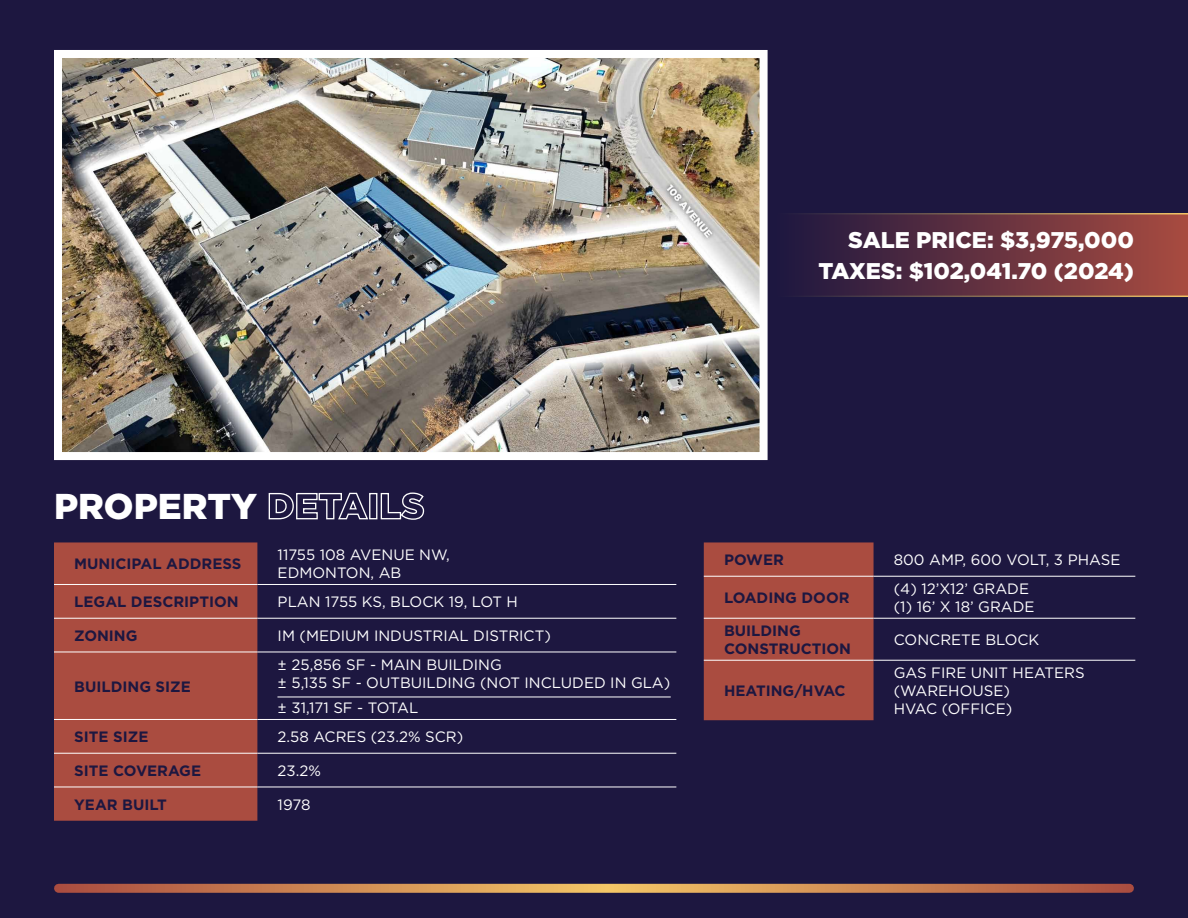
<style>
.page{position:relative;width:1188px;height:918px;background:#1d1740}
.page>*{position:absolute;margin:0;border:0;box-sizing:border-box;transform-origin:0 0}
.t1{font:900 35.85px "Gotham";color:#fff}
.Body_Text{font:900 22.8px "Gotham";color:#fff}
.detail_detail{font:15px/18px "Gotham";color:#fff}
.details_header{font:700 15px/18px "Gotham";color:#1d1740}
</style>
<div class="page">
<svg style="left:58px;top:884px;width:1072px;height:9px;background:#ca8653"></svg>
<div style="left:54px;top:542px;width:203px;height:279px;background:#aa4c40"></div>
<hr style="left:54px;top:584px;width:203px;height:1px;background:#fff">
<hr style="left:257px;top:584px;width:419px;height:1px;background:#fff">
<hr style="left:54px;top:618px;width:203px;height:1px;background:#fff">
<hr style="left:257px;top:618px;width:419px;height:1px;background:#fff">
<hr style="left:54px;top:652px;width:203px;height:1px;background:#fff">
<hr style="left:257px;top:652px;width:419px;height:1px;background:#fff">
<hr style="left:54px;top:719px;width:203px;height:1px;background:#fff">
<hr style="left:257px;top:719px;width:419px;height:1px;background:#fff">
<hr style="left:54px;top:753px;width:203px;height:1px;background:#fff">
<hr style="left:257px;top:753px;width:419px;height:1px;background:#fff">
<hr style="left:54px;top:787px;width:203px;height:1px;background:#fff">
<hr style="left:257px;top:787px;width:419px;height:1px;background:#fff">
<hr style="left:277px;top:697px;width:394px;height:1px;background:#fff">
<div style="left:704px;top:542px;width:170px;height:178px;background:#aa4c40"></div>
<hr style="left:704px;top:576px;width:170px;height:1px;background:#fff">
<hr style="left:874px;top:576px;width:261px;height:1px;background:#fff">
<hr style="left:704px;top:618px;width:170px;height:1px;background:#fff">
<hr style="left:874px;top:618px;width:261px;height:1px;background:#fff">
<hr style="left:704px;top:660px;width:170px;height:1px;background:#fff">
<hr style="left:874px;top:660px;width:261px;height:1px;background:#fff">
<svg style="left:798px;top:213px;width:390px;height:84px;background:#673440"></svg>
<img style="left:63px;top:59px;width:696px;height:392px">
<div style="left:54px;top:50px;width:714px;height:410px;border:8px solid #fff"></div>
<p class="Body_Text" style="left:848px;top:227px;width:287px">SALE PRICE: $3,975,000</p>
<p class="Body_Text" style="left:819px;top:258px;width:317px">TAXES: $102,041.70 (2024)</p>
<p class="t1" style="left:54px;top:485px;width:372px">PROPERTY DETAILS</p>
<p class="details_header" style="left:74px;top:555px;width:169px">MUNICIPAL ADDRESS</p>
<p class="detail_detail" style="left:278px;top:546px;width:174px">11755 108 AVENUE NW,<br>EDMONTON, AB</p>
<p class="details_header" style="left:74px;top:593px;width:166px">LEGAL DESCRIPTION</p>
<p class="detail_detail" style="left:278px;top:593px;width:242px">PLAN 1755 KS, BLOCK 19, LOT H</p>
<p class="details_header" style="left:74px;top:627px;width:65px">ZONING</p>
<p class="detail_detail" style="left:278px;top:626px;width:275px">IM (MEDIUM INDUSTRIAL DISTRICT)</p>
<p class="details_header" style="left:74px;top:677px;width:118px">BUILDING SIZE</p>
<p class="detail_detail" style="left:278px;top:655px;width:226px">± 25,856 SF - MAIN BUILDING</p>
<p class="detail_detail" style="left:278px;top:673px;width:394px">± 5,135 SF - OUTBUILDING (NOT INCLUDED IN GLA)</p>
<p class="detail_detail" style="left:278px;top:699px;width:142px">± 31,171 SF - TOTAL</p>
<p class="details_header" style="left:74px;top:728px;width:76px">SITE SIZE</p>
<p class="detail_detail" style="left:278px;top:728px;width:187px">2.58 ACRES (23.2% SCR)</p>
<p class="details_header" style="left:74px;top:762px;width:128px">SITE COVERAGE</p>
<p class="detail_detail" style="left:278px;top:761px;width:45px">23.2%</p>
<p class="details_header" style="left:74px;top:795px;width:94px">YEAR BUILT</p>
<p class="detail_detail" style="left:278px;top:795px;width:34px">1978</p>
<p class="details_header" style="left:724px;top:551px;width:61px">POWER</p>
<p class="detail_detail" style="left:894px;top:551px;width:228px">800 AMP, 600 VOLT, 3 PHASE</p>
<p class="details_header" style="left:724px;top:589px;width:127px">LOADING DOOR</p>
<p class="detail_detail" style="left:894px;top:580px;width:142px">(4) 12’X12’ GRADE (1) 16’ X 18’ GRADE</p>
<p class="details_header" style="left:724px;top:622px;width:129px">BUILDING<br>CONSTRUCTION</p>
<p class="detail_detail" style="left:894px;top:631px;width:147px">CONCRETE BLOCK</p>
<p class="details_header" style="left:724px;top:682px;width:123px">HEATING/HVAC</p>
<p class="detail_detail" style="left:894px;top:664px;width:192px">GAS FIRE UNIT HEATERS (WAREHOUSE)<br>HVAC (OFFICE)</p>
</div>
